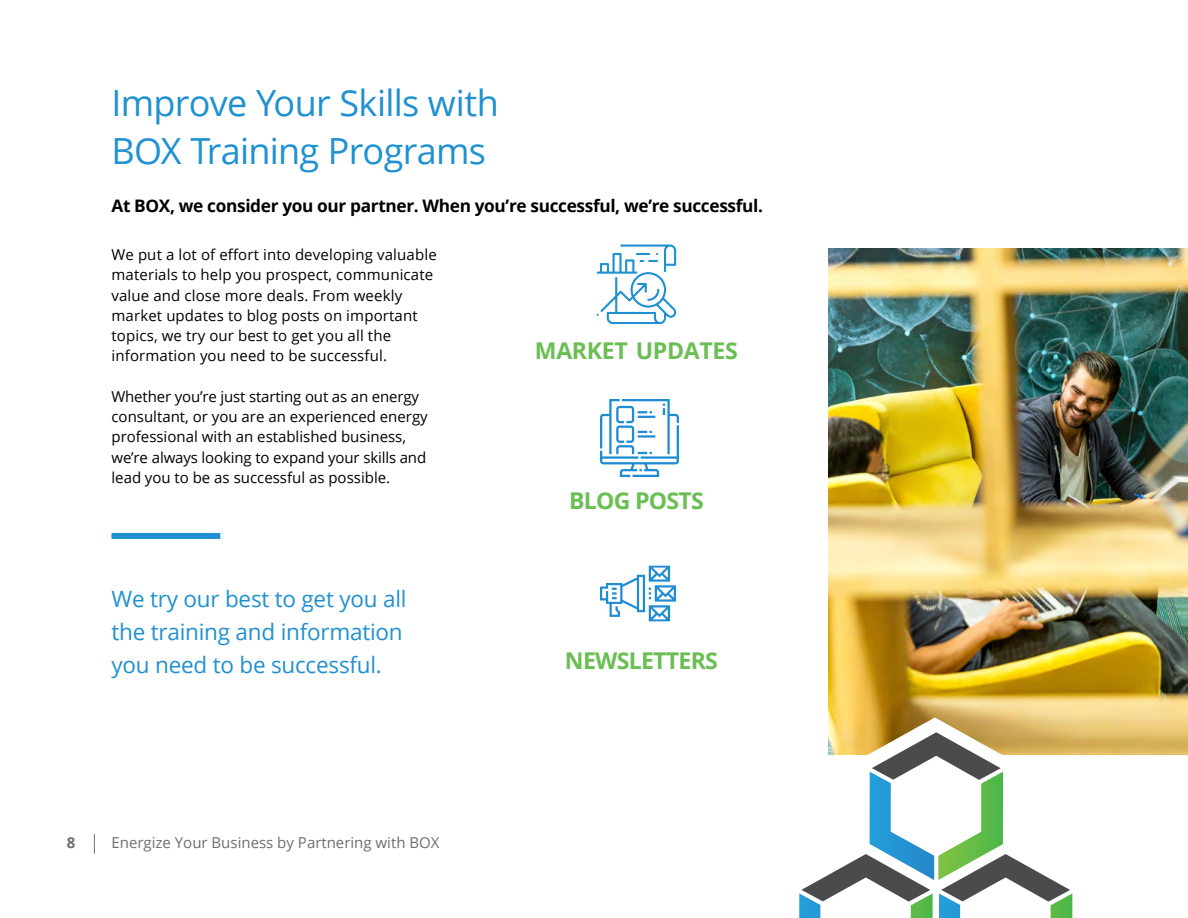
<style>
.page{position:relative;width:1188px;height:918px;background:#fff}
.page>*{position:absolute;margin:0;border:0;box-sizing:border-box;transform-origin:0 0}
.t1{font:36px/48px "Open Sans";letter-spacing:-.02em;color:#2091d0}
.t2{font:700 23.1px "Open Sans";letter-spacing:-.03em;color:#6abe53}
.t3{font:700 23.1px "Open Sans";letter-spacing:-.015em;color:#6abe53}
.t4{font:22.5px/33px "Open Sans";letter-spacing:-.01em;color:#2091d0}
.t5{font:700 17.25px "Open Sans";letter-spacing:-.02em;color:#000}
.t6{font:15px/20.2px "Open Sans";letter-spacing:.01em;color:#000}
.t7{font:15px/20.2px "Open Sans";color:#000}
.t8{font:15px "Open Sans";color:#6d6e71}
.t9{font:700 15px "Open Sans";color:#6d6e71}
</style>
<div class="page">
<img style="left:829px;top:249px;width:359px;height:505px">
<svg style="left:799px;top:717px;width:273px;height:201px"></svg>
<svg style="left:94px;top:834px;width:1px;height:20px"></svg>
<div style="left:111px;top:533px;width:109px;height:6px;background:#2091d0"></div>
<svg style="left:596px;top:244px;width:81px;height:81px"></svg>
<img style="left:601px;top:399px;width:77px;height:78px">
<img style="left:601px;top:565px;width:74px;height:57px">
<h1 class="t1" style="left:111px;top:78px;width:389px">Improve Your Skills with<br>BOX Training Programs</h1>
<p class="t5" style="left:111px;top:193px;width:653px">At BOX, we consider you our partner. When you’re successful, we’re successful.</p>
<p class="t6" style="left:111px;top:244px;width:327px">We put a lot of effort into developing valuable materials to help you prospect, communicate value and close more deals. From weekly market updates to blog posts on important topics, we try our best to get you all the information you need to be successful.</p>
<p class="t7" style="left:111px;top:386px;width:318px">Whether you’re just starting out as an energy consultant, or you are an experienced energy professional with an established business, we’re always looking to expand your skills and lead you to be as successful as possible.</p>
<h3 class="t4" style="left:111px;top:582px;width:297px">We try our best to get you all the training and information you need to be successful.</h3>
<h2 class="t3" style="left:535px;top:335px;width:204px">MARKET UPDATES</h2>
<h2 class="t2" style="left:569px;top:484px;width:136px">BLOG POSTS</h2>
<h2 class="t2" style="left:565px;top:644px;width:154px">NEWSLETTERS</h2>
<p class="t9" style="left:67px;top:832px;width:10px">8</p>
<p class="t8" style="left:111px;top:833px;width:330px">Energize Your Business by Partnering with BOX</p>
</div>
